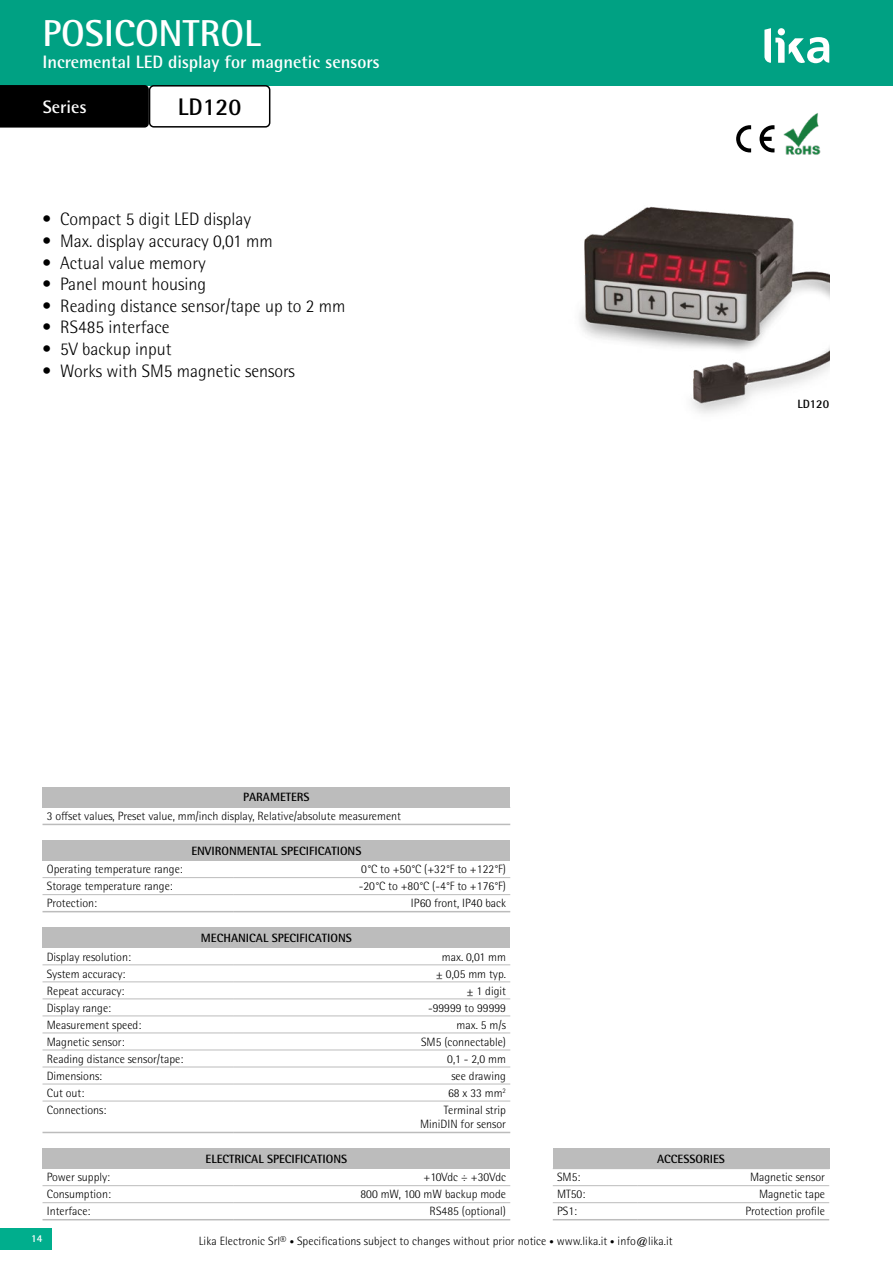
<style>
.page{position:relative;width:893px;height:1263px;background:#fff}
.page>*{position:absolute;margin:0;border:0;box-sizing:border-box;transform-origin:0 0}
.t1{font:700 37.5px "Rotis Semi Sans Pro";color:#fff}
.t2{font:700 24px "Rotis Semi Sans Pro";color:#000}
.t3{font:300 18px "Rotis Semi Sans Pro";color:#000}
.t4{font:700 18px "Rotis Semi Sans Pro";color:#fff}
.t5{font:300 12px/14.4px "Rotis Semi Sans Pro";color:#000;text-align:right}
.t6{font:700 12px "Rotis Semi Sans Pro";color:#000}
.t7{font:700 10.5px "Rotis Semi Sans Pro";color:#fff}
.s1{font-size:9px}
</style>
<div class="page">
<div style="left:0;top:0;width:893px;height:85px;background:#00a183"></div>
<div style="left:0;top:1228px;width:51px;height:21px;background:#00ae8d"></div>
<div style="left:553px;top:1148px;width:276px;height:20px;background:#bcbcbc"></div>
<hr style="left:553px;top:1168px;width:85px;height:1px;background:#bcbcbc">
<hr style="left:638px;top:1168px;width:191px;height:1px;background:#bcbcbc">
<hr style="left:553px;top:1185px;width:85px;height:1px;background:#bcbcbc">
<hr style="left:638px;top:1185px;width:191px;height:1px;background:#bcbcbc">
<hr style="left:553px;top:1202px;width:85px;height:1px;background:#bcbcbc">
<hr style="left:638px;top:1202px;width:191px;height:1px;background:#bcbcbc">
<hr style="left:553px;top:1219px;width:85px;height:1px;background:#bcbcbc">
<hr style="left:638px;top:1219px;width:191px;height:1px;background:#bcbcbc">
<div style="left:43px;top:1148px;width:467px;height:20px;background:#bcbcbc"></div>
<hr style="left:43px;top:1185px;width:191px;height:1px;background:#bcbcbc">
<hr style="left:234px;top:1185px;width:276px;height:1px;background:#bcbcbc">
<hr style="left:43px;top:1202px;width:191px;height:1px;background:#bcbcbc">
<hr style="left:234px;top:1202px;width:276px;height:1px;background:#bcbcbc">
<hr style="left:43px;top:1219px;width:191px;height:1px;background:#bcbcbc">
<hr style="left:234px;top:1219px;width:276px;height:1px;background:#bcbcbc">
<div style="left:43px;top:927px;width:467px;height:21px;background:#bcbcbc"></div>
<hr style="left:43px;top:1084px;width:191px;height:1px;background:#bcbcbc">
<hr style="left:234px;top:1084px;width:276px;height:1px;background:#bcbcbc">
<hr style="left:43px;top:1101px;width:191px;height:1px;background:#bcbcbc">
<hr style="left:234px;top:1101px;width:276px;height:1px;background:#bcbcbc">
<hr style="left:43px;top:1132px;width:191px;height:1px;background:#bcbcbc">
<hr style="left:234px;top:1132px;width:276px;height:1px;background:#bcbcbc">
<hr style="left:43px;top:964px;width:191px;height:1px;background:#bcbcbc">
<hr style="left:234px;top:964px;width:276px;height:1px;background:#bcbcbc">
<hr style="left:43px;top:981px;width:191px;height:1px;background:#bcbcbc">
<hr style="left:234px;top:981px;width:276px;height:1px;background:#bcbcbc">
<hr style="left:43px;top:998px;width:191px;height:1px;background:#bcbcbc">
<hr style="left:234px;top:998px;width:276px;height:1px;background:#bcbcbc">
<hr style="left:43px;top:1015px;width:191px;height:1px;background:#bcbcbc">
<hr style="left:234px;top:1015px;width:276px;height:1px;background:#bcbcbc">
<hr style="left:43px;top:1032px;width:191px;height:1px;background:#bcbcbc">
<hr style="left:234px;top:1032px;width:276px;height:1px;background:#bcbcbc">
<hr style="left:43px;top:1049px;width:191px;height:1px;background:#bcbcbc">
<hr style="left:234px;top:1049px;width:276px;height:1px;background:#bcbcbc">
<hr style="left:43px;top:1066px;width:191px;height:1px;background:#bcbcbc">
<hr style="left:234px;top:1066px;width:276px;height:1px;background:#bcbcbc">
<div style="left:43px;top:840px;width:467px;height:20px;background:#bcbcbc"></div>
<hr style="left:43px;top:877px;width:191px;height:1px;background:#bcbcbc">
<hr style="left:234px;top:877px;width:276px;height:1px;background:#bcbcbc">
<hr style="left:43px;top:894px;width:191px;height:1px;background:#bcbcbc">
<hr style="left:234px;top:894px;width:276px;height:1px;background:#bcbcbc">
<hr style="left:43px;top:911px;width:191px;height:1px;background:#bcbcbc">
<hr style="left:234px;top:911px;width:276px;height:1px;background:#bcbcbc">
<div style="left:43px;top:787px;width:467px;height:20px;background:#bcbcbc"></div>
<hr style="left:43px;top:807px;width:467px;height:1px;background:#bcbcbc">
<hr style="left:43px;top:824px;width:467px;height:1px;background:#bcbcbc">
<div style="left:149px;top:85px;width:121px;height:43px;border:2px solid #000;border-radius:4px"></div>
<svg style="left:764px;top:28px;width:65px;height:36px"></svg>
<div style="left:0;top:85px;width:149px;height:43px;background:#000"></div>
<img style="left:783px;top:113px;width:37px;height:42px">
<svg style="left:736px;top:125px;width:15px;height:27px"></svg>
<svg style="left:759px;top:125px;width:15px;height:27px"></svg>
<img style="left:579px;top:206px;width:250px;height:208px">
<h1 class="t1" style="left:43px;top:10px;width:220px">POSICONTROL</h1>
<h3 class="t4" style="left:43px;top:51px;width:339px">Incremental LED display for magnetic sensors</h3>
<h3 class="t4" style="left:43px;top:96px;width:45px">Series</h3>
<h2 class="t2" style="left:178px;top:92px;width:65px">LD120</h2>
<h3 class="t3" style="left:43px;top:209px;width:210px">• Compact 5 digit LED display</h3>
<h3 class="t3" style="left:43px;top:231px;width:232px">• Max. display accuracy 0,01 mm</h3>
<h3 class="t3" style="left:43px;top:252px;width:165px">• Actual value memory</h3>
<h3 class="t3" style="left:43px;top:274px;width:165px">• Panel mount housing</h3>
<h3 class="t3" style="left:43px;top:295px;width:305px">• Reading distance sensor/tape up to 2 mm</h3>
<h3 class="t3" style="left:43px;top:317px;width:129px">• RS485 interface</h3>
<h3 class="t3" style="left:43px;top:339px;width:131px">• 5V backup input</h3>
<h3 class="t3" style="left:43px;top:360px;width:254px">• Works with SM5 magnetic sensors</h3>
<p class="t6" style="left:797px;top:397px;width:33px">LD120</p>
<p class="t6" style="left:243px;top:790px;width:68px">PARAMETERS</p>
<p class="t5" style="left:47px;top:809px;width:356px">3 offset values, Preset value, mm/inch display, Relative/absolute measurement</p>
<p class="t6" style="left:191px;top:843px;width:171px">ENVIRONMENTAL SPECIFICATIONS</p>
<p class="t5" style="left:47px;top:862px;width:137px">Operating temperature range:</p>
<p class="t5" style="left:361px;top:862px;width:146px">0°C to +50°C (+32°F to +122°F)</p>
<p class="t5" style="left:47px;top:879px;width:127px">Storage temperature range:</p>
<p class="t5" style="left:359px;top:879px;width:149px">-20°C to +80°C (-4°F to +176°F)</p>
<p class="t5" style="left:47px;top:896px;width:52px">Protection:</p>
<p class="t5" style="left:411px;top:896px;width:97px">IP60 front, IP40 back</p>
<p class="t6" style="left:201px;top:930px;width:152px">MECHANICAL SPECIFICATIONS</p>
<p class="t5" style="left:47px;top:949px;width:86px">Display resolution:</p>
<p class="t5" style="left:442px;top:949px;width:66px">max. 0,01 mm</p>
<p class="t5" style="left:47px;top:966px;width:80px">System accuracy:</p>
<p class="t5" style="left:436px;top:966px;width:71px">± 0,05 mm typ.</p>
<p class="t5" style="left:47px;top:983px;width:79px">Repeat accuracy:</p>
<p class="t5" style="left:467px;top:983px;width:41px">± 1 digit</p>
<p class="t5" style="left:47px;top:1000px;width:66px">Display range:</p>
<p class="t5" style="left:428px;top:1000px;width:79px">-99999 to 99999</p>
<p class="t5" style="left:47px;top:1017px;width:96px">Measurement speed:</p>
<p class="t5" style="left:457px;top:1017px;width:51px">max. 5 m/s</p>
<p class="t5" style="left:47px;top:1035px;width:79px">Magnetic sensor:</p>
<p class="t5" style="left:421px;top:1035px;width:86px">SM5 (connectable)</p>
<p class="t5" style="left:47px;top:1052px;width:138px">Reading distance sensor/tape:</p>
<p class="t5" style="left:447px;top:1052px;width:60px">0,1 - 2,0 mm</p>
<p class="t5" style="left:47px;top:1069px;width:57px">Dimensions:</p>
<p class="t5" style="left:451px;top:1069px;width:56px">see drawing</p>
<p class="t5" style="left:47px;top:1086px;width:39px">Cut out:</p>
<p class="t5" style="left:448px;top:1086px;width:59px">68 x 33 mm<sup>2</sup></p>
<p class="t5" style="left:47px;top:1103px;width:61px">Connections:</p>
<p class="t5" style="left:420px;top:1103px;width:87px">Terminal strip<br>MiniDIN for sensor</p>
<p class="t6" style="left:206px;top:1151px;width:143px">ELECTRICAL SPECIFICATIONS</p>
<p class="t5" style="left:47px;top:1170px;width:65px">Power supply:</p>
<p class="t5" style="left:423px;top:1170px;width:84px">+10Vdc ÷ +30Vdc</p>
<p class="t5" style="left:47px;top:1187px;width:66px">Consumption:</p>
<p class="t5" style="left:360px;top:1187px;width:147px">800 mW, 100 mW backup mode</p>
<p class="t5" style="left:47px;top:1204px;width:45px">Interface:</p>
<p class="t5" style="left:430px;top:1204px;width:78px">RS485 (optional)</p>
<p class="t6" style="left:657px;top:1151px;width:69px">ACCESSORIES</p>
<p class="t5" style="left:557px;top:1170px;width:25px">SM5:</p>
<p class="t5" style="left:750px;top:1170px;width:76px">Magnetic sensor</p>
<p class="t5" style="left:557px;top:1187px;width:30px">MT50:</p>
<p class="t5" style="left:759px;top:1187px;width:67px">Magnetic tape</p>
<p class="t5" style="left:557px;top:1204px;width:22px">PS1:</p>
<p class="t5" style="left:745px;top:1204px;width:81px">Protection profile</p>
<p class="t7" style="left:31px;top:1232px;width:13px">14</p>
<p class="t5" style="left:199px;top:1234px;width:475px">Lika Electronic Srl<sup>R</sup> <span class="s1">•</span> Specifications subject to changes without prior notice <span class="s1">•</span> www.lika.it <span class="s1">•</span> info@lika.it</p>
</div>
